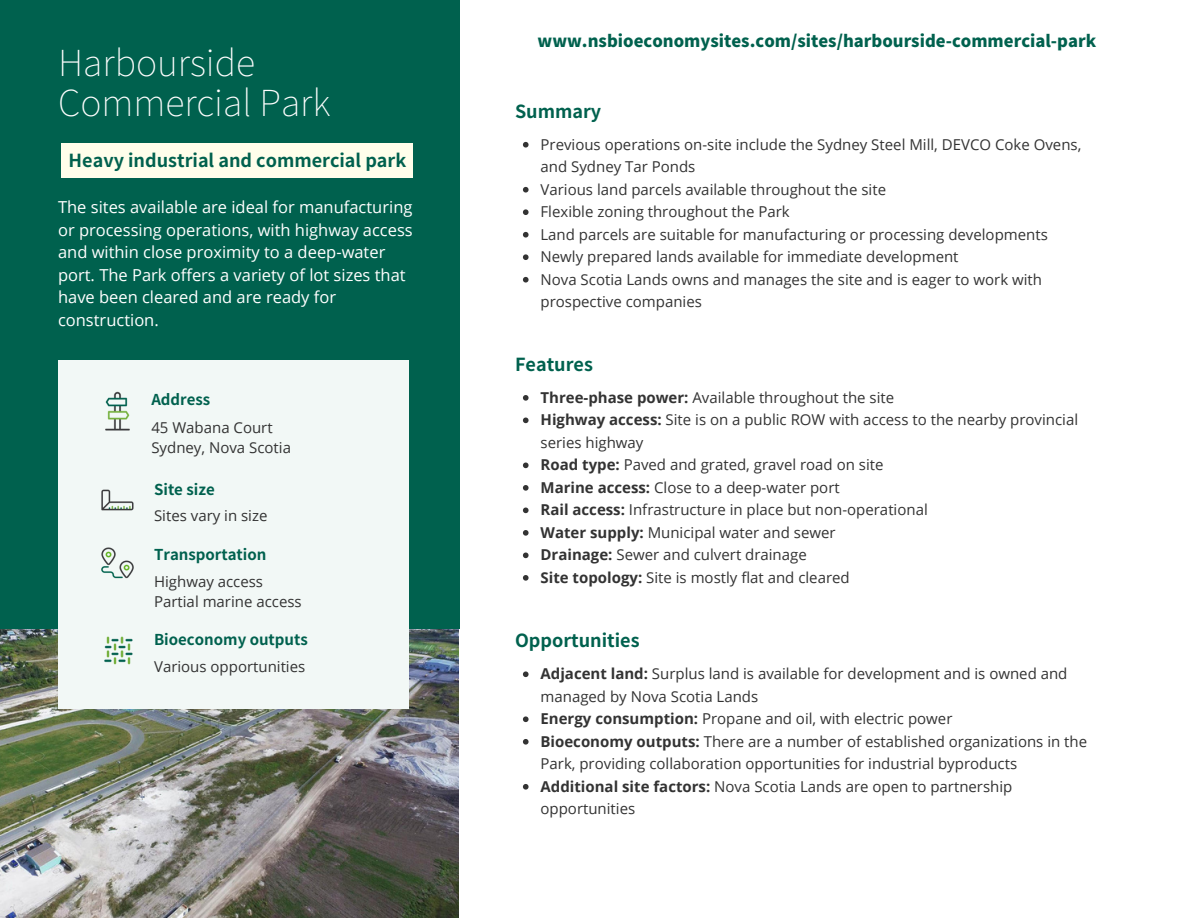
<style>
.page{position:relative;width:1188px;height:918px;background:#fff}
.page>*{position:absolute;margin:0;border:0;box-sizing:border-box;transform-origin:0 0}
.t1{font:200 36px/39.3px "Source Han Sans JP";color:#fff}
.t2{font:700 18px "Source Han Sans JP";color:#00614e}
.t3{font:16.5px/22.5px "Open Sans";color:#fff}
.t4{font:800 16.5px "Source Han Sans JP";color:#00614e}
.t5{font:15px/22.5px "Open Sans";color:#333}
.t6{font:700 15px "Source Han Sans JP";color:#00614e}
.s1{font-weight:700}
</style>
<div class="page">
<svg style="left:523px;top:142px;width:6px;height:6px"></svg>
<svg style="left:523px;top:187px;width:6px;height:6px"></svg>
<svg style="left:523px;top:209px;width:6px;height:6px"></svg>
<svg style="left:523px;top:232px;width:6px;height:6px"></svg>
<svg style="left:523px;top:254px;width:6px;height:6px"></svg>
<svg style="left:523px;top:277px;width:6px;height:6px"></svg>
<svg style="left:523px;top:395px;width:6px;height:6px"></svg>
<svg style="left:523px;top:418px;width:6px;height:5px"></svg>
<svg style="left:523px;top:463px;width:6px;height:5px"></svg>
<svg style="left:523px;top:485px;width:6px;height:6px"></svg>
<svg style="left:523px;top:508px;width:6px;height:5px"></svg>
<svg style="left:523px;top:530px;width:6px;height:6px"></svg>
<svg style="left:523px;top:553px;width:6px;height:5px"></svg>
<svg style="left:523px;top:575px;width:6px;height:6px"></svg>
<svg style="left:523px;top:671px;width:6px;height:6px"></svg>
<svg style="left:523px;top:716px;width:6px;height:6px"></svg>
<svg style="left:523px;top:739px;width:6px;height:6px"></svg>
<svg style="left:523px;top:784px;width:6px;height:6px"></svg>
<img style="left:0;top:628px;width:459px;height:290px">
<div style="left:0;top:0;width:459px;height:628px;background:#00614e"></div>
<div style="left:58px;top:360px;width:351px;height:349px;background:#f2f8f6"></div>
<img style="left:104px;top:636px;width:29px;height:29px">
<img style="left:105px;top:391px;width:25px;height:40px">
<img style="left:101px;top:489px;width:33px;height:22px">
<img style="left:101px;top:547px;width:33px;height:32px">
<div style="left:61px;top:143px;width:352px;height:34px;background:#fffeeb"></div>
<h1 class="t1" style="left:58px;top:41px;width:274px">Harbourside<br>Commercial Park</h1>
<p class="t2" style="left:69px;top:146px;width:339px">Heavy industrial and commercial park</p>
<p class="t3" style="left:58px;top:195px;width:356px">The sites available are ideal for manufacturing or processing operations, with highway access and within close proximity to a deep-water port. The Park offers a variety of lot sizes that have been cleared and are ready for construction.</p>
<p class="t6" style="left:151px;top:388px;width:61px">Address</p>
<p class="t5" style="left:151px;top:417px;width:141px;line-height:20.2px">45 Wabana Court<br>Sydney, Nova Scotia</p>
<p class="t6" style="left:154px;top:478px;width:62px">Site size</p>
<p class="t5" style="left:154px;top:504px;width:115px">Sites vary in size</p>
<p class="t6" style="left:154px;top:542px;width:114px">Transportation</p>
<p class="t5" style="left:154px;top:571px;width:149px;line-height:20.2px">Highway access<br>Partial marine access</p>
<p class="t6" style="left:154px;top:627px;width:155px">Bioeconomy outputs</p>
<p class="t5" style="left:154px;top:655px;width:153px">Various opportunities</p>
<p class="t4" style="left:538px;top:28px;width:560px">www.nsbioeconomysites.com/sites/harbourside-commercial-park</p>
<p class="t2" style="left:515px;top:97px;width:88px">Summary</p>
<p class="t5" style="left:541px;top:133px;width:542px">Previous operations on-site include the Sydney Steel Mill, DEVCO Coke Ovens, and Sydney Tar Ponds<br>Various land parcels available throughout the site<br>Flexible zoning throughout the Park<br>Land parcels are suitable for manufacturing or processing developments Newly prepared lands available for immediate development<br>Nova Scotia Lands owns and manages the site and is eager to work with prospective companies</p>
<p class="t2" style="left:515px;top:350px;width:79px">Features</p>
<p class="t5" style="left:541px;top:386px;width:539px"><span class="s1">Three-phase power:</span> Available throughout the site<br><span class="s1">Highway access:</span> Site is on a public ROW with access to the nearby provincial series highway<br><span class="s1">Road type:</span> Paved and grated, gravel road on site<br><span class="s1">Marine access:</span> Close to a deep-water port<br><span class="s1">Rail access:</span> Infrastructure in place but non-operational<br><span class="s1">Water supply:</span> Municipal water and sewer<br><span class="s1">Drainage:</span> Sewer and culvert drainage<br><span class="s1">Site topology:</span> Site is mostly flat and cleared</p>
<p class="t2" style="left:515px;top:626px;width:126px">Opportunities</p>
<p class="t5" style="left:541px;top:662px;width:548px"><span class="s1">Adjacent land:</span> Surplus land is available for development and is owned and managed by Nova Scotia Lands<br><span class="s1">Energy consumption:</span> Propane and oil, with electric power<br><span class="s1">Bioeconomy outputs:</span> There are a number of established organizations in the Park, providing collaboration opportunities for industrial byproducts <span class="s1">Additional site factors:</span> Nova Scotia Lands are open to partnership opportunities</p>
</div>
